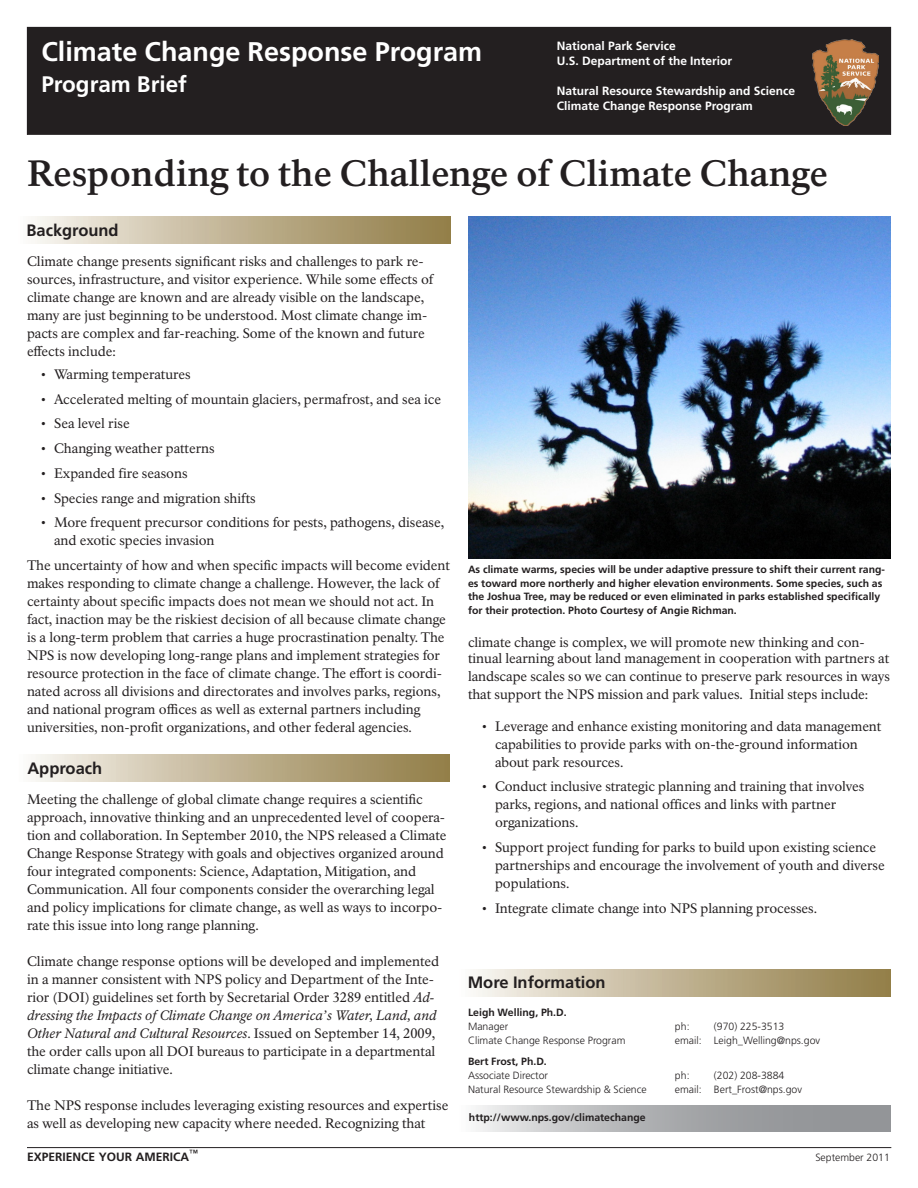
<style>
.page{position:relative;width:918px;height:1188px;background:#fff}
.page>*{position:absolute;margin:0;border:0;box-sizing:border-box;transform-origin:0 0}
.Site_Bulletin_Title{font:700 36px "NPS Rawlinson OT";letter-spacing:-.005em;color:#231f20}
.Black-band_site_name{font:700 27px "Frutiger LT Std";color:#fff}
.Black-band_site_name-2{font:700 22.5px "Frutiger LT Std";color:#fff}
.Head-A{font:700 16.5px "Frutiger LT Std";color:#231f20}
.Introduction-text{font:13.5px/18px "NPS Rawlinson OT";color:#231f20}
.Bulleted_list{font:13.5px/18px "NPS Rawlinson OT";color:#231f20}
.Black-band__DOI_NPS{font:700 12px "Frutiger LT Std";color:#fff}
.EXPERIENCE_YOUR_AME{font:700 12px "Frutiger LT Std";color:#231f20}
.Box-text-bold__left{font:700 10.5px/13.5px "Frutiger LT Std";color:#231f20}
.Box-text-bold__left-2{font:300 10.5px "Frutiger LT Std";color:#231f20}
.Box-text__left_and_r{font:300 10.5px "Frutiger LT Std";color:#231f20}
.s1{font-style:italic}
</style>
<div class="page">
<hr style="left:27px;top:1147px;width:864px;height:1px;background:#231f20">
<div style="left:27px;top:27px;width:864px;height:107px;background:#231f20"></div>
<div style="left:27px;top:27px;width:864px;height:108px;border:1px solid #231f20"></div>
<img style="left:813px;top:40px;width:65px;height:85px">
<div style="left:16px;top:216px;width:434px;height:27px;background:linear-gradient(to right,#f9f6f2,#8f7941)"></div>
<div style="left:15px;top:755px;width:435px;height:27px;background:linear-gradient(to right,#f9f6f2,#8e7840)"></div>
<div style="left:457px;top:969px;width:434px;height:27px;background:linear-gradient(to right,#f9f6f2,#8e7941)"></div>
<img style="left:468px;top:216px;width:423px;height:342px">
<svg style="left:476px;top:1105px;width:415px;height:27px;background:#afb0b3"></svg>
<p class="Black-band_site_name" style="left:41px;top:36px;width:442px">Climate Change Response Program</p>
<p class="Black-band__DOI_NPS" style="left:557px;top:38px;width:121px">National Park Service</p>
<p class="Black-band__DOI_NPS" style="left:557px;top:53px;width:177px">U.S. Department of the Interior</p>
<p class="Black-band__DOI_NPS" style="left:557px;top:83px;width:240px">Natural Resource Stewardship and Science</p>
<p class="Black-band__DOI_NPS" style="left:557px;top:98px;width:197px">Climate Change Response Program</p>
<p class="Black-band_site_name-2" style="left:41px;top:71px;width:147px">Program Brief</p>
<p class="Site_Bulletin_Title" style="left:27px;top:151px;width:803px">Responding to the Challenge of Climate Change</p>
<p class="Head-A" style="left:26px;top:220px;width:94px">Background</p>
<p class="Introduction-text" style="left:27px;top:252px;width:408px">Climate change presents significant risks and challenges to park re&shy;sources, infrastructure, and visitor experience. While some effects of climate change are known and are already visible on the landscape, many are just beginning to be understood. Most climate change im&shy;pacts are complex and far-reaching. Some of the known and future effects include:</p>
<p class="Bulleted_list" style="left:40px;top:365px;width:152px">• Warming temperatures</p>
<p class="Bulleted_list" style="left:40px;top:390px;width:402px">• Accelerated melting of mountain glaciers, permafrost, and sea ice</p>
<p class="Bulleted_list" style="left:40px;top:415px;width:91px">• Sea level rise</p>
<p class="Bulleted_list" style="left:40px;top:440px;width:176px">• Changing weather patterns</p>
<p class="Bulleted_list" style="left:40px;top:464px;width:149px">• Expanded fire seasons</p>
<p class="Bulleted_list" style="left:40px;top:489px;width:217px">• Species range and migration shifts</p>
<p class="Bulleted_list" style="left:54px;top:514px;width:392px;text-indent:-14px">• More frequent precursor conditions for pests, pathogens, disease, and exotic species invasion</p>
<p class="Introduction-text" style="left:27px;top:557px;width:425px">The uncertainty of how and when specific impacts will become evident makes responding to climate change a challenge. However, the lack of certainty about specific impacts does not mean we should not act. In fact, inaction may be the riskiest decision of all because climate change is a long-term problem that carries a huge procrastination penalty. The NPS is now developing long-range plans and implement strategies for resource protection in the face of climate change. The effort is coordi&shy;nated across all divisions and directorates and involves parks, regions, and national program offices as well as external partners including universities, non-profit organizations, and other federal agencies.</p>
<p class="Head-A" style="left:27px;top:758px;width:76px">Approach</p>
<p class="Introduction-text" style="left:27px;top:790px;width:421px">Meeting the challenge of global climate change requires a scientific approach, innovative thinking and an unprecedented level of coopera&shy;tion and collaboration. In September 2010, the NPS released a Climate Change Response Strategy with goals and objectives organized around four integrated components: Science, Adaptation, Mitigation, and Communication. All four components consider the overarching legal and policy implications for climate change, as well as ways to incorpo&shy;rate this issue into long range planning.</p>
<p class="Introduction-text" style="left:27px;top:952px;width:414px">Climate change response options will be developed and implemented in a manner consistent with NPS policy and Department of the Inte&shy;rior (DOI) guidelines set forth by Secretarial Order 3289 entitled <span class="s1">Ad&shy;dressing the Impacts of Climate Change on America’s Water, Land, and Other Natural and Cultural Resources</span>. Issued on September 14, 2009, the order calls upon all DOI bureaus to participate in a departmental climate change initiative.</p>
<p class="Introduction-text" style="left:27px;top:1096px;width:423px">The NPS response includes leveraging existing resources and expertise as well as developing new capacity where needed. Recognizing that</p>
<p class="EXPERIENCE_YOUR_AME" style="left:27px;top:1150px;width:172px">EXPERIENCE YOUR AMERICA<sup>™</sup></p>
<p class="Box-text-bold__left" style="left:468px;top:563px;width:419px">As climate warms, species will be under adaptive pressure to shift their current rang&shy;es toward more northerly and higher elevation environments. Some species, such as the Joshua Tree, may be reduced or even eliminated in parks established specifically for their protection. Photo Courtesy of Angie Richman.</p>
<p class="Introduction-text" style="left:468px;top:634px;width:423px;line-height:16.5px">climate change is complex, we will promote new thinking and con&shy;tinual learning about land management in cooperation with partners at</p>
<p class="Introduction-text" style="left:468px;top:668px;width:424px">landscape scales so we can continue to preserve park resources in ways that support the NPS mission and park values. Initial steps include:</p>
<p class="Bulleted_list" style="left:495px;top:717px;width:388px;text-indent:-14px">• Leverage and enhance existing monitoring and data management capabilities to provide parks with on-the-ground information about park resources.</p>
<p class="Bulleted_list" style="left:495px;top:778px;width:371px;text-indent:-14px">• Conduct inclusive strategic planning and training that involves parks, regions, and national offices and links with partner organizations.</p>
<p class="Bulleted_list" style="left:495px;top:839px;width:391px;text-indent:-14px">• Support project funding for parks to build upon existing science partnerships and encourage the involvement of youth and diverse populations.</p>
<p class="Bulleted_list" style="left:482px;top:899px;width:337px">• Integrate climate change into NPS planning processes.</p>
<p class="Head-A" style="left:468px;top:973px;width:139px">More Information</p>
<p class="Box-text-bold__left" style="left:468px;top:1006px;width:100px">Leigh Welling, Ph.D.</p>
<p class="Box-text-bold__left-2" style="left:468px;top:1021px;width:42px">Manager</p>
<p class="Box-text-bold__left-2" style="left:675px;top:1021px;width:16px">ph:</p>
<p class="Box-text-bold__left-2" style="left:714px;top:1021px;width:72px">(970) 225-3513</p>
<p class="Box-text-bold__left-2" style="left:468px;top:1034px;width:159px">Climate Change Response Program</p>
<p class="Box-text-bold__left-2" style="left:675px;top:1034px;width:147px">email: Leigh_Welling@nps.gov</p>
<p class="Box-text-bold__left" style="left:468px;top:1054px;width:80px">Bert Frost, Ph.D.</p>
<p class="Box-text-bold__left-2" style="left:468px;top:1069px;width:82px">Associate Director</p>
<p class="Box-text-bold__left-2" style="left:675px;top:1069px;width:16px">ph:</p>
<p class="Box-text-bold__left-2" style="left:714px;top:1069px;width:72px">(202) 208-3884</p>
<p class="Box-text-bold__left-2" style="left:468px;top:1083px;width:180px">Natural Resource Stewardship &amp; Science</p>
<p class="Box-text-bold__left-2" style="left:675px;top:1083px;width:129px">email: Bert_Frost@nps.gov</p>
<p class="Box-text-bold__left" style="left:469px;top:1111px;width:178px">http://www.nps.gov/climatechange</p>
<p class="Box-text__left_and_r" style="left:815px;top:1151px;width:76px">September 2011</p>
</div>
